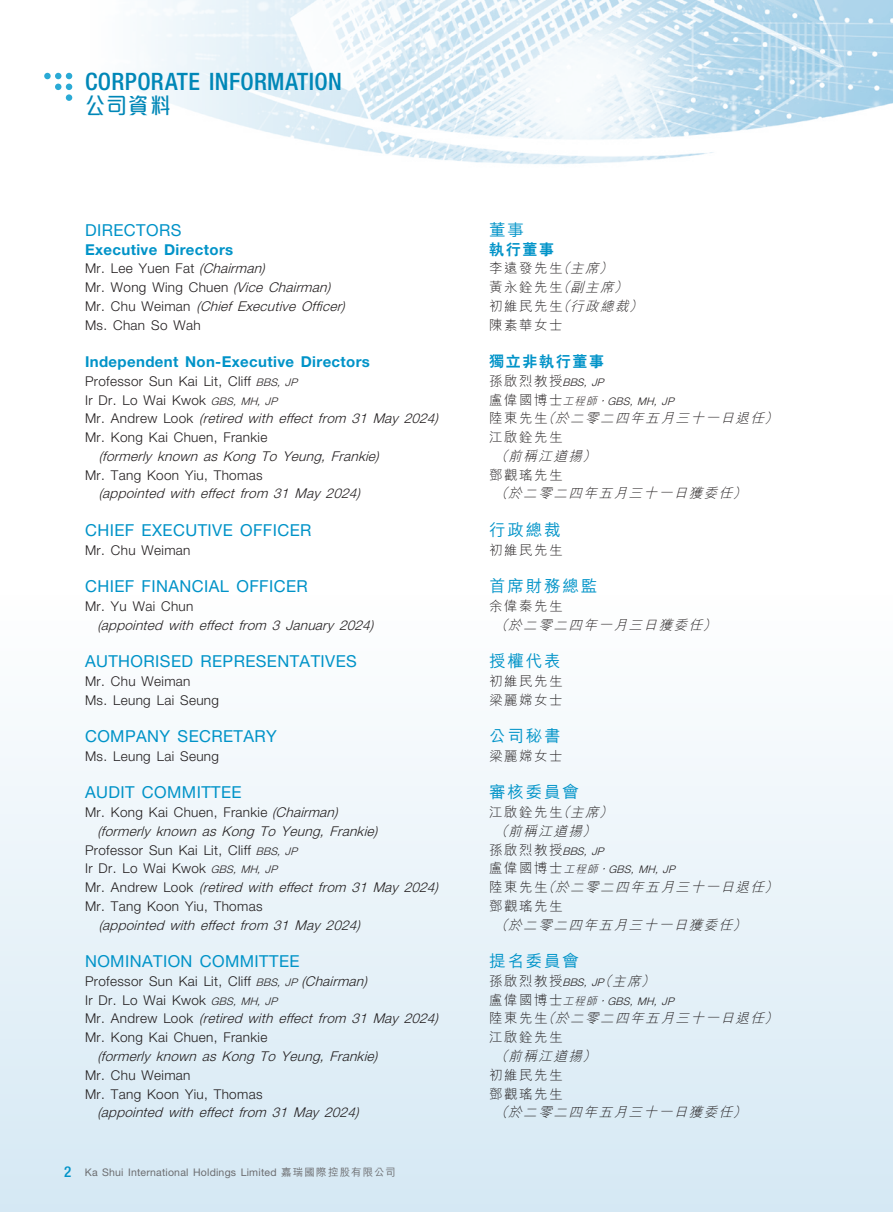
<style>
.page{position:relative;width:893px;height:1212px;background:#fff}
.page>*{position:absolute;margin:0;border:0;box-sizing:border-box;transform-origin:0 0}
.t1{font:500 condensed 24px "Helvetica Neue LT Std";letter-spacing:.015em;color:#0087b7}
.t2{font:500 22.5px "M Elle HK";color:#0087b7;scale:.9 1}
._03_H1{font:16.5px "Helvetica Neue LT Std";letter-spacing:.025em;color:#0093c8}
._03_H1-2{font:500 16.5px "M Hei HK";letter-spacing:.115em;color:#0093c8}
._04___H2{font:700 15px "Helvetica Neue LT Std";letter-spacing:.025em;color:#0093c8}
._04___H2-2{font:800 15px "C Hei 2 HK";letter-spacing:.115em;color:#0093c8}
._01_Body_Text{font:italic 300 13.5px/18.8px "Helvetica Neue LT Std";color:#231f20}
._01_Body_Text-2{font:300 13.5px "Helvetica Neue LT Std";letter-spacing:.025em;color:#231f20}
._01_Body_Text-3{font:italic 300 13.5px/18.8px "M Hei HK";color:#231f20}
._01_Body_Text-4{font:300 13.5px "M Hei HK";letter-spacing:.115em;color:#231f20}
._01_Body_Text-5{font:italic 300 10.5px "Helvetica Neue LT Std";color:#231f20}
.t3{font:10.5px "Helvetica Neue LT Std";letter-spacing:.02em;color:#6c6d70}
.s1{font-style:italic}
.s2{font-style:normal}
.s3{font-style:italic;font-size:10.5px}
.s4{font-weight:500;font-stretch:condensed;font-size:15px;color:#0093c8}
.s5{font-family:"M Hei HK";font-weight:500}
.s6{font-family:"M Hei HK";font-style:normal;font-size:13.5px}
.s7{font-family:"M Hei HK"}
.s8{font-family:"M Hei HK";font-size:13.5px}
</style>
<div class="page">
<img style="left:45px;top:0;width:848px;height:165px">
<div style="left:44px;top:73px;width:7px;height:6px;background:#2aaad5;border-radius:50%"></div>
<div style="left:66px;top:94px;width:6px;height:7px;background:#2aaad5;border-radius:50%"></div>
<svg style="left:55px;top:73px;width:17px;height:17px"></svg>
<div style="left:0;top:595px;width:893px;height:617px;background:linear-gradient(to bottom,#fefefe,#d5e8f4)"></div>
<h1 class="t1" style="left:85px;top:67px;width:258px">CORPORATE INFORMATION</h1>
<h2 class="t2" style="left:85px;top:90px;width:97px">公司資料</h2>
<p class="_03_H1" style="left:85px;top:220px;width:98px">DIRECTORS</p>
<p class="_04___H2" style="left:85px;top:240px;width:150px">Executive Directors</p>
<p class="_01_Body_Text-2" style="left:85px;top:260px;width:182px">M r . L e e Y u e n F a t <span class="s1">(Chairman)</span></p>
<p class="_01_Body_Text-2" style="left:85px;top:279px;width:247px">M r . W o n g W i n g C h u e n <span class="s1">(Vice Chairman)</span></p>
<p class="_01_Body_Text" style="left:85px;top:296px;width:262px"><span class="s2">M r . C h u W e i m a n</span> (Chief Executive Officer)</p>
<p class="_01_Body_Text-2" style="left:85px;top:317px;width:117px">Ms. Chan So Wah</p>
<p class="_04___H2" style="left:85px;top:352px;width:286px">Independent Non-Executive Directors</p>
<p class="_01_Body_Text-2" style="left:85px;top:373px;width:217px">Professor Sun Kai Lit, Cliff <span class="s3">BBS, JP</span></p>
<p class="_01_Body_Text-2" style="left:85px;top:392px;width:197px">Ir Dr. Lo Wai Kwok <span class="s3">GBS, MH, JP</span></p>
<p class="_01_Body_Text" style="left:85px;top:409px;width:355px"><span class="s2">M r . A n d r e w L o o k</span> (retired with effect from 31 May 2024)</p>
<p class="_01_Body_Text" style="left:99px;top:428px;width:282px;text-indent:-14px"><span class="s2">Mr. Kong Kai Chuen, Frankie<br></span>(formerly known as Kong To Yeung, Frankie)</p>
<p class="_01_Body_Text-2" style="left:85px;top:467px;width:179px">Mr. Tang Koon Yiu, Thomas</p>
<p class="_01_Body_Text" style="left:99px;top:484px;width:263px">(appointed with effect from 31 May 2024)</p>
<p class="_03_H1" style="left:85px;top:520px;width:228px">CHIEF EXECUTIVE OFFICER</p>
<p class="_01_Body_Text-2" style="left:85px;top:542px;width:107px">Mr. Chu Weiman</p>
<p class="_03_H1" style="left:85px;top:576px;width:224px">CHIEF FINANCIAL OFFICER</p>
<p class="_01_Body_Text" style="left:97px;top:596px;width:278px;text-indent:-12px"><span class="s2">Mr. Yu Wai Chun<br></span>(appointed with effect from 3 January 2024)</p>
<p class="_03_H1" style="left:85px;top:651px;width:273px">AUTHORISED REPRESENTATIVES</p>
<p class="_01_Body_Text-2" style="left:85px;top:673px;width:107px">Mr. Chu Weiman</p>
<p class="_01_Body_Text-2" style="left:85px;top:692px;width:135px">Ms. Leung Lai Seung</p>
<p class="_03_H1" style="left:85px;top:726px;width:193px">COMPANY SECRETARY</p>
<p class="_01_Body_Text-2" style="left:85px;top:748px;width:135px">Ms. Leung Lai Seung</p>
<p class="_03_H1" style="left:85px;top:783px;width:158px">AUDIT COMMITTEE</p>
<p class="_01_Body_Text" style="left:97px;top:803px;width:282px;text-indent:-12px"><span class="s2">Mr. Kong Kai Chuen, Frankie</span> (Chairman) (formerly known as Kong To Yeung, Frankie)</p>
<p class="_01_Body_Text-2" style="left:85px;top:842px;width:217px">Professor Sun Kai Lit, Cliff <span class="s3">BBS, JP</span></p>
<p class="_01_Body_Text-2" style="left:85px;top:860px;width:197px">Ir Dr. Lo Wai Kwok <span class="s3">GBS, MH, JP</span></p>
<p class="_01_Body_Text" style="left:85px;top:878px;width:355px"><span class="s2">M r . A n d r e w L o o k</span> (retired with effect from 31 May 2024)</p>
<p class="_01_Body_Text" style="left:99px;top:896px;width:263px;text-indent:-14px"><span class="s2">Mr. Tang Koon Yiu, Thomas<br></span>(appointed with effect from 31 May 2024)</p>
<p class="_03_H1" style="left:85px;top:951px;width:216px">NOMINATION COMMITTEE</p>
<p class="_01_Body_Text-2" style="left:85px;top:973px;width:284px">Professor Sun Kai Lit, Cliff <span class="s3">BBS, JP</span> <span class="s1">(Chairman)</span></p>
<p class="_01_Body_Text-2" style="left:85px;top:992px;width:197px">Ir Dr. Lo Wai Kwok <span class="s3">GBS, MH, JP</span></p>
<p class="_01_Body_Text" style="left:85px;top:1009px;width:355px"><span class="s2">M r . A n d r e w L o o k</span> (retired with effect from 31 May 2024)</p>
<p class="_01_Body_Text-2" style="left:85px;top:1029px;width:184px">Mr. Kong Kai Chuen, Frankie</p>
<p class="_01_Body_Text" style="left:97px;top:1046px;width:282px">(formerly known as Kong To Yeung, Frankie)</p>
<p class="_01_Body_Text-2" style="left:85px;top:1067px;width:107px">Mr. Chu Weiman</p>
<p class="_01_Body_Text" style="left:97px;top:1084px;width:263px;text-indent:-12px"><span class="s2">Mr. Tang Koon Yiu, Thomas<br></span>(appointed with effect from 31 May 2024)</p>
<p class="t3" style="left:64px;top:1166px;width:333px"><span class="s4">2</span> Ka Shui International Holdings Limited <span class="s5">嘉瑞國際控股有限公司</span></p>
<p class="_03_H1-2" style="left:489px;top:218px;width:36px">董事</p>
<p class="_04___H2-2" style="left:489px;top:239px;width:67px">執行董事</p>
<p class="_01_Body_Text-4" style="left:489px;top:259px;width:130px">李遠發先生<span class="s1">（主席）</span></p>
<p class="_01_Body_Text-4" style="left:489px;top:278px;width:145px">黃永銓先生<span class="s1">（副主席）</span></p>
<p class="_01_Body_Text-3" style="left:489px;top:296px;width:160px"><span class="s2">初維民先生</span>（行政總裁）</p>
<p class="_01_Body_Text-4" style="left:489px;top:315px;width:75px">陳素華女士</p>
<p class="_04___H2-2" style="left:489px;top:352px;width:117px">獨立非執行董事</p>
<p class="_01_Body_Text-5" style="left:489px;top:376px;width:119px"><span class="s6">孫啟烈教授</span>BBS, JP</p>
<p class="_01_Body_Text-5" style="left:489px;top:394px;width:189px"><span class="s6">盧偉國博士</span><span class="s7">工程師，</span>GBS, MH, JP</p>
<p class="_01_Body_Text-3" style="left:489px;top:408px;width:295px"><span class="s2">陸東先生</span>（於二零二四年五月三十一日退任）</p>
<p class="_01_Body_Text-3" style="left:495px;top:427px;width:107px;text-indent:-6px"><span class="s2">江啟銓先生<br></span>（前稱江道揚）</p>
<p class="_01_Body_Text-3" style="left:495px;top:465px;width:258px;text-indent:-6px"><span class="s2">鄧觀瑤先生<br></span>（於二零二四年五月三十一日獲委任）</p>
<p class="_03_H1-2" style="left:489px;top:518px;width:73px">行政總裁</p>
<p class="_01_Body_Text-4" style="left:489px;top:540px;width:75px">初維民先生</p>
<p class="_03_H1-2" style="left:489px;top:574px;width:110px">首席財務總監</p>
<p class="_01_Body_Text-4" style="left:489px;top:596px;width:75px">余偉秦先生</p>
<p class="_01_Body_Text-3" style="left:495px;top:615px;width:228px">（於二零二四年一月三日獲委任）</p>
<p class="_03_H1-2" style="left:489px;top:649px;width:73px">授權代表</p>
<p class="_01_Body_Text-4" style="left:489px;top:671px;width:75px">初維民先生</p>
<p class="_01_Body_Text-4" style="left:489px;top:690px;width:75px">梁麗嫦女士</p>
<p class="_03_H1-2" style="left:489px;top:724px;width:73px">公司秘書</p>
<p class="_01_Body_Text-4" style="left:489px;top:746px;width:75px">梁麗嫦女士</p>
<p class="_03_H1-2" style="left:489px;top:780px;width:92px">審核委員會</p>
<p class="_01_Body_Text-3" style="left:495px;top:802px;width:124px;text-indent:-6px"><span class="s2">江啟銓先生</span>（主席）（前稱江道揚）</p>
<p class="_01_Body_Text-5" style="left:489px;top:844px;width:119px"><span class="s6">孫啟烈教授</span>BBS, JP</p>
<p class="_01_Body_Text-5" style="left:489px;top:863px;width:190px"><span class="s6">盧偉國博士</span><span class="s7">工程師，</span>GBS, MH, JP</p>
<p class="_01_Body_Text-3" style="left:489px;top:877px;width:295px"><span class="s2">陸東先生</span>（於二零二四年五月三十一日退任）</p>
<p class="_01_Body_Text-3" style="left:495px;top:896px;width:258px;text-indent:-6px"><span class="s2">鄧觀瑤先生<br></span>（於二零二四年五月三十一日獲委任）</p>
<p class="_03_H1-2" style="left:489px;top:949px;width:92px">提名委員會</p>
<p class="_01_Body_Text-5" style="left:489px;top:976px;width:172px"><span class="s6">孫啟烈教授</span> BBS, JP<span class="s8">（主席）</span></p>
<p class="_01_Body_Text-5" style="left:489px;top:994px;width:189px"><span class="s6">盧偉國博士</span><span class="s7">工程師，</span>GBS, MH, JP</p>
<p class="_01_Body_Text-3" style="left:489px;top:1008px;width:295px"><span class="s2">陸東先生</span>（於二零二四年五月三十一日退任）</p>
<p class="_01_Body_Text-3" style="left:495px;top:1027px;width:107px;text-indent:-6px"><span class="s2">江啟銓先生<br></span>（前稱江道揚）</p>
<p class="_01_Body_Text-4" style="left:489px;top:1065px;width:75px">初維民先生</p>
<p class="_01_Body_Text-4" style="left:489px;top:1084px;width:75px">鄧觀瑤先生</p>
<p class="_01_Body_Text-3" style="left:495px;top:1102px;width:258px">（於二零二四年五月三十一日獲委任）</p>
</div>
